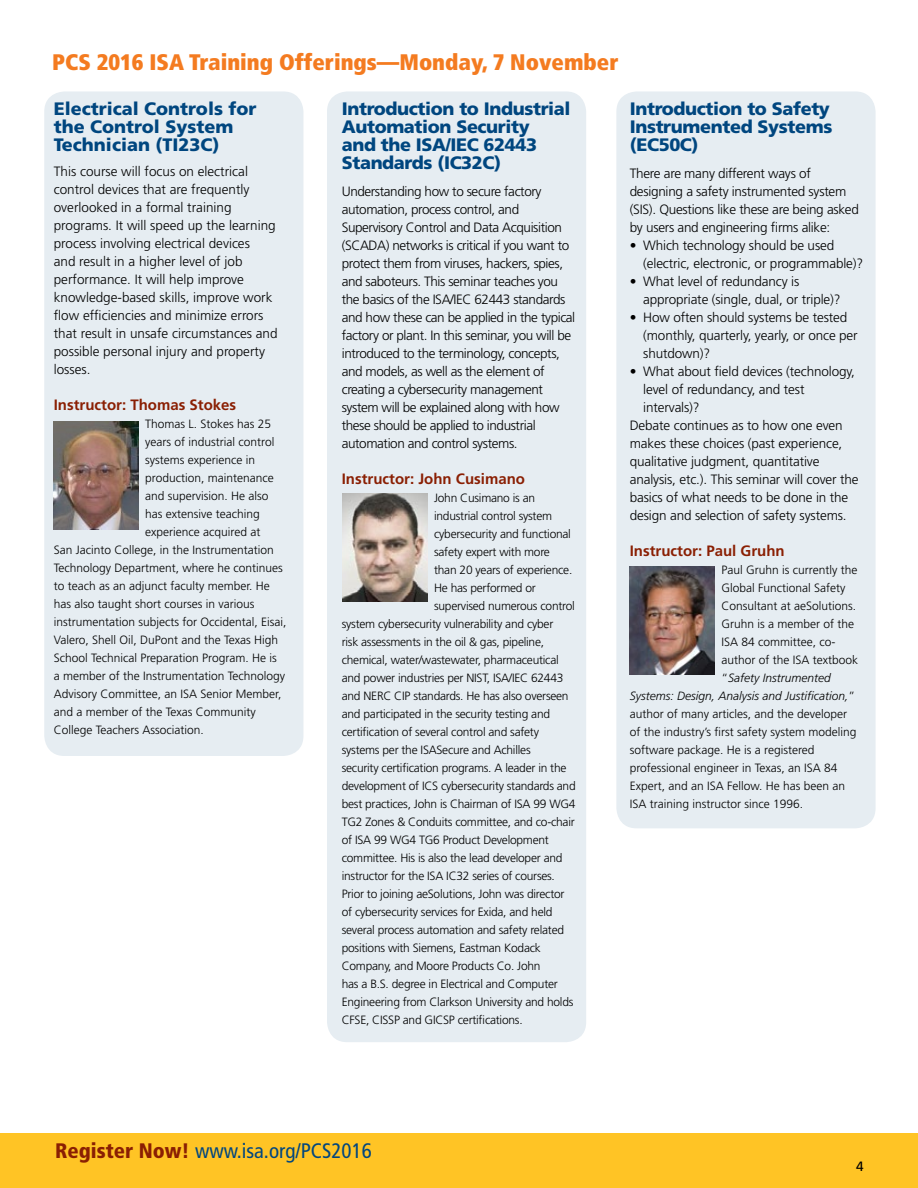
<style>
.page{position:relative;width:918px;height:1188px;background:#fff}
.page>*{position:absolute;margin:0;border:0;box-sizing:border-box;transform-origin:0 0}
.t1{font:900 condensed 22.5px "Frutiger";color:#f47b20}
.t2{font:condensed 21px "Frutiger";color:#00467f}
.t3{font:900 18px/18px "Frutiger";letter-spacing:-.02em;color:#00467f}
.t4{font:900 18px/18px "Frutiger";color:#00467f}
.t5{font:700 15px "Frutiger";color:#8a1f03}
.t6{font:300 13.5px/18px "Frutiger";letter-spacing:-.01em;color:#000}
.t7{font:300 13.5px/18px "Frutiger";letter-spacing:-.03em;color:#000}
.t8{font:13.5px "Frutiger";color:#000}
.t9{font:300 12px "Frutiger";letter-spacing:-.02em;color:#000}
.t10{font:300 12px "Frutiger";color:#000}
.t11{font:italic 300 12px "Frutiger";color:#000}
.s1{font-style:normal}
.s2{font-weight:900;color:#8a1f03}
</style>
<div class="page">
<div style="left:327px;top:91px;width:259px;height:951px;background:#e6edf2;border-radius:20px"></div>
<div style="left:616px;top:91px;width:260px;height:737px;background:#e6edf2;border-radius:20px"></div>
<div style="left:44px;top:91px;width:259px;height:665px;background:#e6edf2;border-radius:20px"></div>
<div style="left:0;top:1134px;width:918px;height:54px;background:#ffc425"></div>
<img style="left:630px;top:566px;width:85px;height:108px">
<img style="left:342px;top:494px;width:85px;height:108px">
<img style="left:53px;top:422px;width:86px;height:108px">
<h1 class="t1" style="left:52px;top:49px;width:568px">PCS 2016 ISA Training Offerings—Monday, 7 November</h1>
<h3 class="t4" style="left:54px;top:100px;width:204px">Electrical Controls for the Control System<br>Technician (TI23C)</h3>
<p class="t6" style="left:54px;top:162px;width:225px">This course will focus on electrical control devices that are frequently overlooked in a formal training programs. It will speed up the learning process involving electrical devices<br>and result in a higher level of job performance. It will help improve knowledge-based skills, improve work flow efficiencies and minimize errors that result in unsafe circumstances and possible personal injury and property losses.</p>
<p class="t5" style="left:54px;top:396px;width:184px">Instructor: Thomas Stokes</p>
<p class="t10" style="left:145px;top:417px;width:128px">Thomas L. Stokes has 25</p>
<p class="t10" style="left:145px;top:435px;width:131px">years of industrial control</p>
<p class="t10" style="left:145px;top:453px;width:111px">systems experience in</p>
<p class="t10" style="left:145px;top:471px;width:130px">production, maintenance</p>
<p class="t10" style="left:145px;top:489px;width:125px">and supervision. He also</p>
<p class="t10" style="left:145px;top:507px;width:116px">has extensive teaching</p>
<p class="t10" style="left:145px;top:525px;width:117px">experience acquired at</p>
<p class="t10" style="left:54px;top:543px;width:222px">San Jacinto College, in the Instrumentation</p>
<p class="t10" style="left:54px;top:561px;width:231px">Technology Department, where he continues</p>
<p class="t10" style="left:54px;top:579px;width:218px">to teach as an adjunct faculty member. He</p>
<p class="t10" style="left:54px;top:597px;width:202px">has also taught short courses in various</p>
<p class="t10" style="left:54px;top:615px;width:234px">instrumentation subjects for Occidental, Eisai,</p>
<p class="t10" style="left:54px;top:633px;width:226px">Valero, Shell Oil, DuPont and the Texas High</p>
<p class="t10" style="left:54px;top:651px;width:224px">School Technical Preparation Program. He is</p>
<p class="t10" style="left:54px;top:669px;width:233px">a member of the Instrumentation Technology</p>
<p class="t10" style="left:54px;top:687px;width:229px">Advisory Committee, an ISA Senior Member,</p>
<p class="t10" style="left:54px;top:705px;width:204px">and a member of the Texas Community</p>
<p class="t10" style="left:54px;top:723px;width:152px">College Teachers Association.</p>
<h3 class="t3" style="left:342px;top:100px;width:230px">Introduction to Industrial<br>Automation Security<br>and the ISA/IEC 62443<br>Standards (IC32C)</h3>
<p class="t7" style="left:342px;top:182px;width:235px">Understanding how to secure factory automation, process control, and Supervisory Control and Data Acquisition (SCADA) networks is critical if you want to protect them from viruses, hackers, spies, and saboteurs. This seminar teaches you the basics of the ISA/IEC 62443 standards and how these can be applied in the typical factory or plant. In this seminar, you will be introduced to the terminology, concepts, and models, as well as the element of creating a cybersecurity management system will be explained along with how these should be applied to industrial automation and control systems.</p>
<p class="t5" style="left:342px;top:470px;width:185px">Instructor: John Cusimano</p>
<p class="t9" style="left:434px;top:491px;width:103px">John Cusimano is an</p>
<p class="t9" style="left:434px;top:509px;width:120px">industrial control system</p>
<p class="t9" style="left:434px;top:527px;width:138px">cybersecurity and functional</p>
<p class="t9" style="left:434px;top:545px;width:117px">safety expert with more</p>
<p class="t9" style="left:434px;top:563px;width:140px">than 20 years of experience.</p>
<p class="t9" style="left:434px;top:581px;width:103px">He has performed or</p>
<p class="t9" style="left:434px;top:599px;width:142px">supervised numerous control</p>
<p class="t9" style="left:342px;top:617px;width:213px">system cybersecurity vulnerability and cyber</p>
<p class="t9" style="left:342px;top:635px;width:204px">risk assessments in the oil &amp; gas, pipeline,</p>
<p class="t9" style="left:342px;top:653px;width:219px">chemical, water/wastewater, pharmaceutical</p>
<p class="t9" style="left:342px;top:671px;width:223px">and power industries per NIST, ISA/IEC 62443</p>
<p class="t9" style="left:342px;top:689px;width:228px">and NERC CIP standards. He has also overseen</p>
<p class="t9" style="left:342px;top:707px;width:210px">and participated in the security testing and</p>
<p class="t9" style="left:342px;top:725px;width:199px">certification of several control and safety</p>
<p class="t9" style="left:342px;top:743px;width:190px">systems per the ISASecure and Achilles</p>
<p class="t9" style="left:342px;top:761px;width:226px">security certification programs. A leader in the</p>
<p class="t9" style="left:342px;top:779px;width:235px">development of ICS cybersecurity standards and</p>
<p class="t9" style="left:342px;top:797px;width:235px">best practices, John is Chairman of ISA 99 WG4</p>
<p class="t9" style="left:342px;top:815px;width:235px">TG2 Zones &amp; Conduits committee, and co-chair</p>
<p class="t9" style="left:342px;top:833px;width:209px">of ISA 99 WG4 TG6 Product Development</p>
<p class="t9" style="left:342px;top:851px;width:222px">committee. His is also the lead developer and</p>
<p class="t9" style="left:342px;top:869px;width:215px">instructor for the ISA IC32 series of courses.</p>
<p class="t9" style="left:342px;top:887px;width:224px">Prior to joining aeSolutions, John was director</p>
<p class="t9" style="left:342px;top:905px;width:212px">of cybersecurity services for Exida, and held</p>
<p class="t9" style="left:342px;top:923px;width:224px">several process automation and safety related</p>
<p class="t9" style="left:342px;top:941px;width:201px">positions with Siemens, Eastman Kodack</p>
<p class="t9" style="left:342px;top:959px;width:200px">Company, and Moore Products Co. John</p>
<p class="t9" style="left:342px;top:977px;width:218px">has a B.S. degree in Electrical and Computer</p>
<p class="t9" style="left:342px;top:995px;width:233px">Engineering from Clarkson University and holds</p>
<p class="t9" style="left:342px;top:1013px;width:182px">CFSE, CISSP and GICSP certifications.</p>
<h3 class="t3" style="left:630px;top:100px;width:204px">Introduction to Safety<br>Instrumented Systems (EC50C)</h3>
<p class="t6" style="left:630px;top:164px;width:231px">There are many different ways of designing a safety instrumented system (SIS). Questions like these are being asked by users and engineering firms alike:</p>
<p class="t6" style="left:643px;top:236px;width:221px;text-indent:-14px">• Which technology should be used (electric, electronic, or programmable)?</p>
<p class="t6" style="left:643px;top:272px;width:199px;text-indent:-14px">• What level of redundancy is appropriate (single, dual, or triple)?</p>
<p class="t6" style="left:643px;top:308px;width:216px;text-indent:-14px">• How often should systems be tested (monthly, quarterly, yearly, or once per shutdown)?</p>
<p class="t6" style="left:630px;top:362px;width:227px">• What about field devices (technology,</p>
<p class="t6" style="left:643px;top:380px;width:163px">level of redundancy, and test</p>
<p class="t6" style="left:643px;top:398px;width:58px">intervals)?</p>
<p class="t6" style="left:630px;top:416px;width:214px">Debate continues as to how one even</p>
<p class="t6" style="left:630px;top:434px;width:214px">makes these choices (past experience,</p>
<p class="t6" style="left:630px;top:452px;width:191px">qualitative judgment, quantitative</p>
<p class="t6" style="left:630px;top:470px;width:230px">analysis, etc.). This seminar will cover the</p>
<p class="t6" style="left:630px;top:488px;width:220px">basics of what needs to be done in the</p>
<p class="t6" style="left:630px;top:506px;width:218px">design and selection of safety systems.</p>
<p class="t5" style="left:630px;top:542px;width:157px">Instructor: Paul Gruhn</p>
<p class="t10" style="left:722px;top:563px;width:137px">Paul Gruhn is currently the</p>
<p class="t10" style="left:722px;top:581px;width:125px">Global Functional Safety</p>
<p class="t10" style="left:722px;top:599px;width:136px">Consultant at aeSolutions.</p>
<p class="t10" style="left:722px;top:617px;width:134px">Gruhn is a member of the</p>
<p class="t10" style="left:722px;top:635px;width:116px">ISA 84 committee, co-</p>
<p class="t10" style="left:722px;top:653px;width:138px">author of the ISA textbook</p>
<p class="t11" style="left:722px;top:671px;width:111px"><span class="s1">“</span>Safety Instrumented</p>
<p class="t11" style="left:630px;top:689px;width:227px">Systems: Design, Analysis and Justification,<span class="s1">”</span></p>
<p class="t10" style="left:630px;top:707px;width:219px">author of many articles, and the developer</p>
<p class="t10" style="left:630px;top:725px;width:228px">of the industry’s first safety system modeling</p>
<p class="t10" style="left:630px;top:743px;width:186px">software package. He is a registered</p>
<p class="t10" style="left:630px;top:761px;width:209px">professional engineer in Texas, an ISA 84</p>
<p class="t10" style="left:630px;top:779px;width:217px">Expert, and an ISA Fellow. He has been an</p>
<p class="t10" style="left:630px;top:797px;width:175px">ISA training instructor since 1996.</p>
<h2 class="t2" style="left:55px;top:1139px;width:318px"><span class="s2">Register Now!</span> www.isa.org/PCS2016</h2>
<p class="t8" style="left:856px;top:1159px;width:9px">4</p>
</div>
